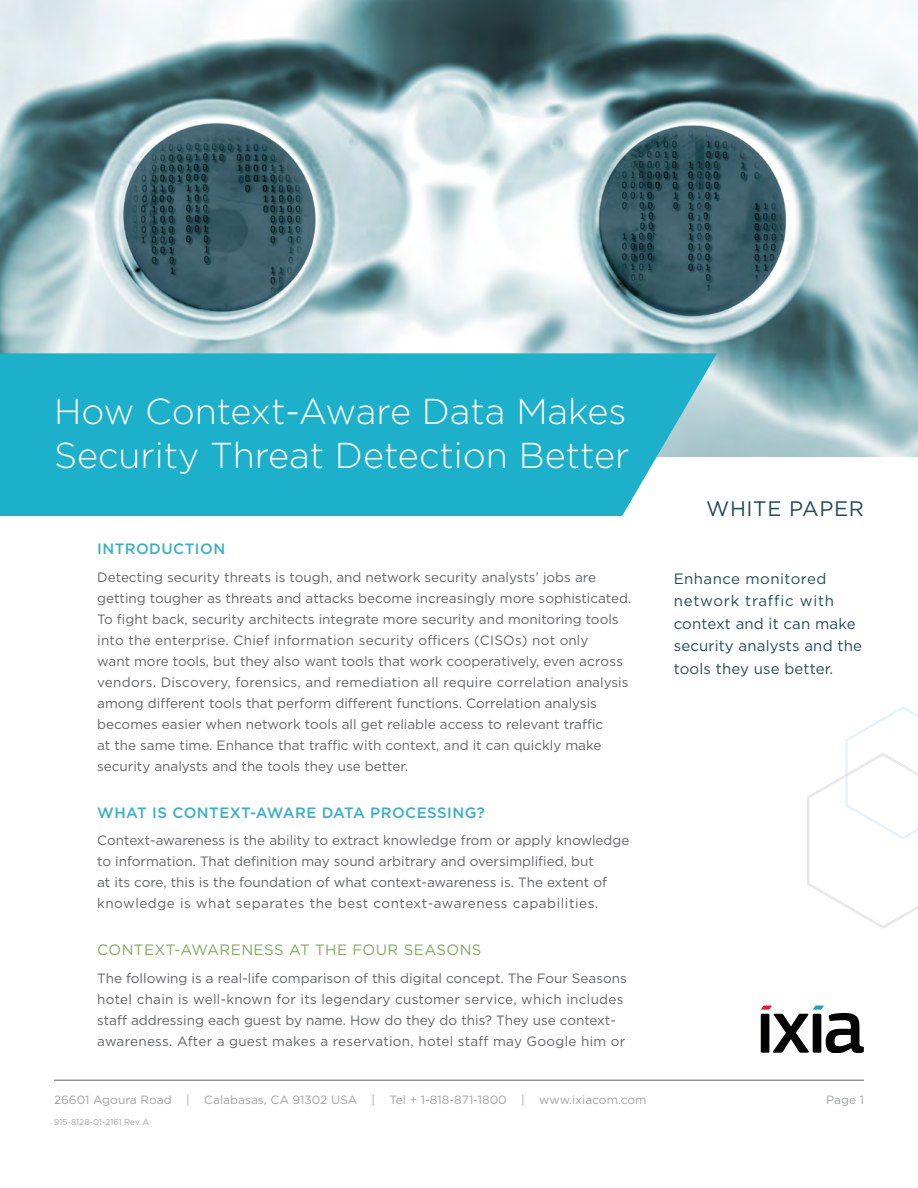
<style>
.page{position:relative;width:918px;height:1188px;background:#fff}
.page>*{position:absolute;margin:0;border:0;box-sizing:border-box;transform-origin:0 0}
.case_study_title{font:300 36px/43.5px "Gotham";color:#fff}
.white_paper_doc_type{font:21px "Gotham";letter-spacing:.03em;color:#244b59}
.sidebar_quote_or_cal{font:15px/22.5px "Gotham";letter-spacing:.01em;color:#244d59}
.headline_-_level_1{font:500 15px "Gotham";letter-spacing:.03em;color:#37b0c9}
.headline__wp__-_leve{font:15px "Gotham";letter-spacing:.03em;color:#81ab5d}
.body_copy{font:13.5px/21px "Gotham";color:#606369}
.footer_address{font:12px "Gotham";color:#9fa1a4}
.page_no{font:12px "Gotham";color:#9fa1a4}
.t1{font:8.4px "Gotham";color:#9fa1a4}
</style>
<div class="page">
<img style="left:0;top:0;width:918px;height:457px">
<svg style="left:0;top:353px;width:717px;height:163px;background:#29b4cc"></svg>
<svg style="left:761px;top:1006px;width:103px;height:47px"></svg>
<hr style="left:54px;top:1080px;width:810px;height:1px;background:#606369">
<svg style="left:807px;top:706px;width:111px;height:223px"></svg>
<p class="case_study_title" style="left:54px;top:389px;width:577px">How Context-Aware Data Makes<br>Security Threat Detection Better</p>
<p class="headline_-_level_1" style="left:97px;top:539px;width:130px">INTRODUCTION</p>
<p class="body_copy" style="left:97px;top:566px;width:536px">Detecting security threats is tough, and network security analysts’ jobs are getting tougher as threats and attacks become increasingly more sophisticated.<br>To fight back, security architects integrate more security and monitoring tools into the enterprise. Chief information security officers (CISOs) not only<br>want more tools, but they also want tools that work cooperatively, even across vendors. Discovery, forensics, and remediation all require correlation analysis among different tools that perform different functions. Correlation analysis becomes easier when network tools all get reliable access to relevant traffic<br>at the same time. Enhance that traffic with context, and it can quickly make security analysts and the tools they use better.</p>
<p class="headline_-_level_1" style="left:97px;top:803px;width:389px">WHAT IS CONTEXT-AWARE DATA PROCESSING?</p>
<p class="body_copy" style="left:97px;top:830px;width:534px">Context-awareness is the ability to extract knowledge from or apply knowledge to information. That definition may sound arbitrary and oversimplified, but<br>at its core, this is the foundation of what context-awareness is. The extent of knowledge is what separates the best context-awareness capabilities.</p>
<p class="headline__wp__-_leve" style="left:97px;top:940px;width:386px">CONTEXT-AWARENESS AT THE FOUR SEASONS</p>
<p class="body_copy" style="left:97px;top:967px;width:531px">The following is a real-life comparison of this digital concept. The Four Seasons hotel chain is well-known for its legendary customer service, which includes staff addressing each guest by name. How do they do this? They use context&shy;awareness. After a guest makes a reservation, hotel staff may Google him or</p>
<p class="footer_address" style="left:54px;top:1092px;width:594px">26601 Agoura Road | Calabasas, CA 91302 USA | Tel + 1-818-871-1800 | www.ixiacom.com</p>
<p class="t1" style="left:54px;top:1117px;width:97px">915-8128-01-2161 Rev A</p>
<p class="white_paper_doc_type" style="left:706px;top:495px;width:159px">WHITE PAPER</p>
<p class="sidebar_quote_or_cal" style="left:674px;top:567px;width:190px">Enhance monitored network traffic with context and it can make security analysts and the tools they use better.</p>
<p class="page_no" style="left:826px;top:1092px;width:39px">Page 1</p>
</div>
